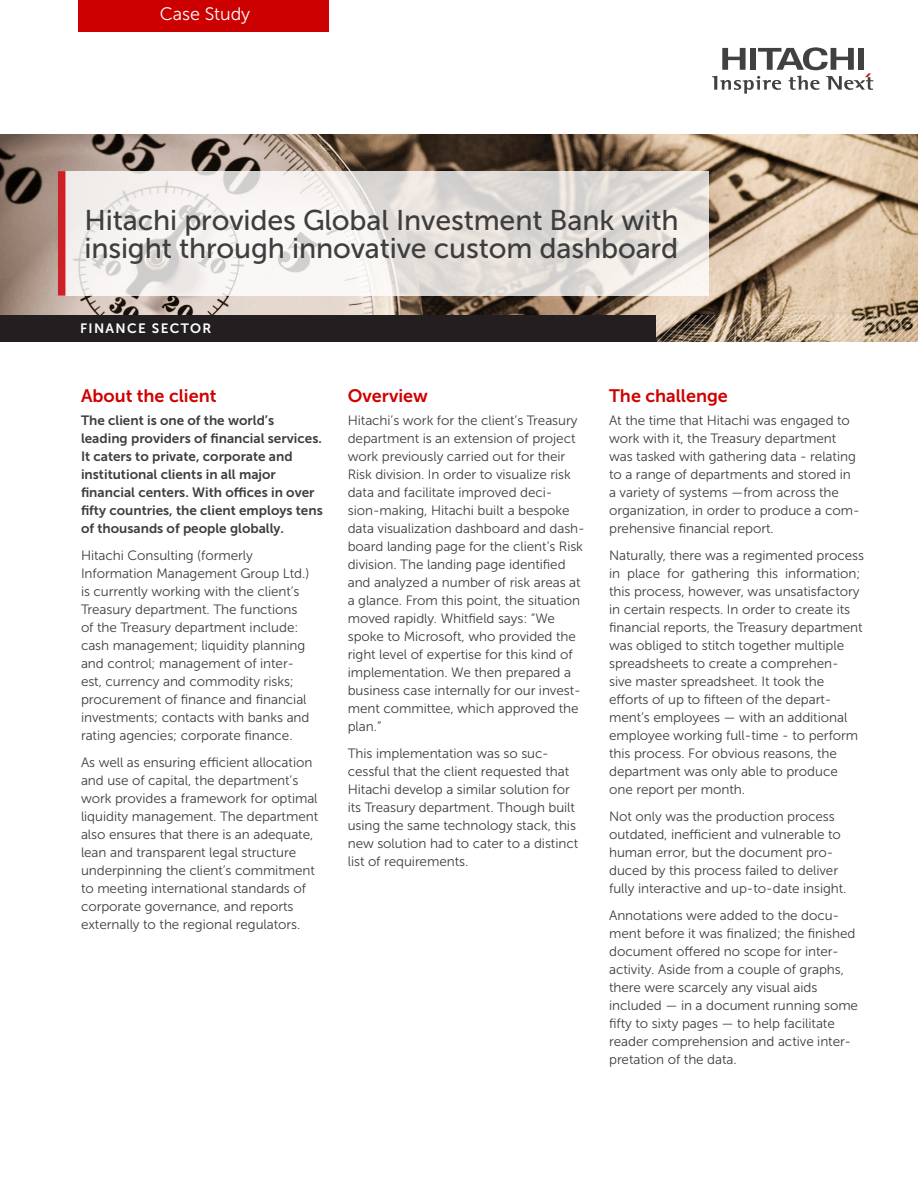
<style>
.page{position:relative;width:918px;height:1188px;background:#fff}
.page>*{position:absolute;margin:0;border:0;box-sizing:border-box;transform-origin:0 0}
.Primary_Subhead{font:28.5px/28.5px "Museo Sans 500";letter-spacing:-.005em;color:#3e3e3f}
.Primary_Subhead-2{font:18px "Museo Sans 700";color:#cf0000}
.Body{font:18px "Museo Sans 300";letter-spacing:-.005em;color:#fff}
.Body-2{font:13.5px/18px "Museo Sans 300";letter-spacing:-.005em;color:#3e3e3f}
.Secondary_Subhead{font:13.5px/18px "Museo Sans 700";color:#3e3e3f}
.t1{font:13.5px "Museo Sans 700";letter-spacing:.1em;color:#fff}
</style>
<div class="page">
<svg style="left:712px;top:47px;width:161px;height:47px"></svg>
<img style="left:0;top:135px;width:918px;height:180px">
<div style="left:79px;top:0;width:250px;height:31px;background:#c00"></div>
<svg style="left:656px;top:315px;width:262px;height:27px"></svg>
<div style="left:0;top:315px;width:656px;height:27px;background:#231f20"></div>
<svg style="left:65px;top:171px;width:644px;height:125px"></svg>
<div style="left:58px;top:171px;width:7px;height:125px;background:#cd2027"></div>
<p class="Body" style="left:160px;top:5px;width:92px">Case Study</p>
<p class="Primary_Subhead" style="left:84px;top:206px;width:596px">Hitachi provides Global Investment Bank with insight through innovative custom dashboard</p>
<p class="t1" style="left:80px;top:321px;width:133px">FINANCE SECTOR</p>
<p class="Primary_Subhead-2" style="left:81px;top:385px;width:137px">About the client</p>
<p class="Secondary_Subhead" style="left:81px;top:411px;width:243px">The client is one of the world’s leading providers of financial services.<br>It caters to private, corporate and institutional clients in all major financial centers. With offices in over fifty countries, the client employs tens of thousands of people globally.</p>
<p class="Body-2" style="left:81px;top:547px;width:230px">Hitachi Consulting (formerly Information Management Group Ltd.) is currently working with the client’s Treasury department. The functions of the Treasury department include: cash management; liquidity planning and control; management of inter&shy;est, currency and commodity risks; procurement of finance and financial investments; contacts with banks and rating agencies; corporate finance.</p>
<p class="Body-2" style="left:81px;top:754px;width:239px">As well as ensuring efficient allocation and use of capital, the department’s work provides a framework for optimal liquidity management. The department also ensures that there is an adequate, lean and transparent legal structure underpinning the client’s commitment to meeting international standards of corporate governance, and reports externally to the regional regulators.</p>
<p class="Primary_Subhead-2" style="left:348px;top:385px;width:82px">Overview</p>
<p class="Body-2" style="left:348px;top:411px;width:239px">Hitachi’s work for the client’s Treasury department is an extension of project work previously carried out for their Risk division. In order to visualize risk data and facilitate improved deci&shy;sion-making, Hitachi built a bespoke data visualization dashboard and dash&shy;board landing page for the client’s Risk division. The landing page identified and analyzed a number of risk areas at a glance. From this point, the situation moved rapidly. Whitfield says: “We spoke to Microsoft, who provided the right level of expertise for this kind of implementation. We then prepared a business case internally for our invest&shy;ment committee, which approved the plan.”</p>
<p class="Body-2" style="left:348px;top:745px;width:232px">This implementation was so suc&shy;cessful that the client requested that Hitachi develop a similar solution for its Treasury department. Though built using the same technology stack, this new solution had to cater to a distinct list of requirements.</p>
<p class="Primary_Subhead-2" style="left:609px;top:385px;width:120px">The challenge</p>
<p class="Body-2" style="left:609px;top:411px;width:252px">At the time that Hitachi was engaged to work with it, the Treasury department was tasked with gathering data - relating to a range of departments and stored in a variety of systems —from across the organization, in order to produce a com&shy;prehensive financial report.</p>
<p class="Body-2" style="left:609px;top:547px;width:256px">Naturally, there was a regimented process in place for gathering this information; this process, however, was unsatisfactory in certain respects. In order to create its financial reports, the Treasury department was obliged to stitch together multiple spreadsheets to create a comprehen&shy;sive master spreadsheet. It took the efforts of up to fifteen of the depart&shy;ment’s employees — with an additional employee working full-time - to perform this process. For obvious reasons, the department was only able to produce one report per month.</p>
<p class="Body-2" style="left:609px;top:808px;width:239px">Not only was the production process outdated, inefficient and vulnerable to human error, but the document pro&shy;duced by this process failed to deliver fully interactive and up-to-date insight.</p>
<p class="Body-2" style="left:609px;top:907px;width:250px">Annotations were added to the docu&shy;ment before it was finalized; the finished document offered no scope for inter&shy;activity. Aside from a couple of graphs, there were scarcely any visual aids included — in a document running some fifty to sixty pages — to help facilitate reader comprehension and active inter&shy;pretation of the data.</p>
</div>
